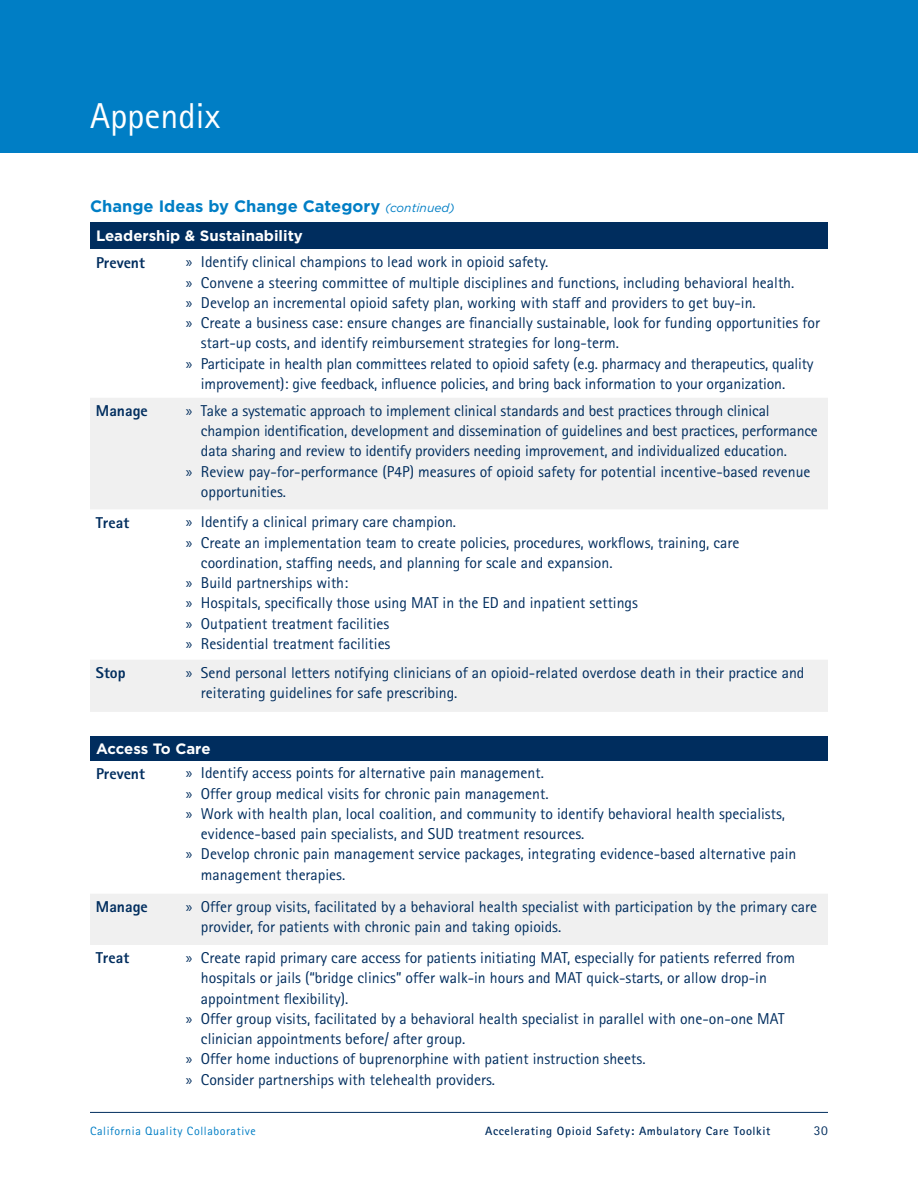
<style>
.page{position:relative;width:918px;height:1188px;background:#fff}
.page>*{position:absolute;margin:0;border:0;box-sizing:border-box;transform-origin:0 0}
.t1{font:36px "Rotis Sans Serif";color:#fff}
.t2{font:700 16.5px "Gotham";color:#007ec5}
.t3{font:15.75px/20.2px "Rotis Sans Serif";color:#002d5e}
.t4{font:800 15.75px "Rotis Sans Serif";color:#002d5e}
.t5{font:700 15px "Gotham";color:#fff}
.t6{font:13.5px "Rotis Sans Serif";color:#002d5e}
.t7{font:700 12px "Rotis Sans Serif";letter-spacing:.05em;color:#002d5e}
.t8{font:12px "Rotis Sans Serif";letter-spacing:.05em;color:#007ec5}
.s1{font-weight:400;font-style:italic;font-size:12px}
.s2{font-family:"Myriad Pro"}
</style>
<div class="page">
<hr style="left:90px;top:1112px;width:738px;height:1px;background:#002d5e">
<div style="left:90px;top:222px;width:738px;height:27px;background:#002d5e"></div>
<svg style="left:90px;top:398px;width:738px;height:314px;fill:#f0f0f0"></svg>
<div style="left:90px;top:736px;width:738px;height:24px;background:#002d5e"></div>
<div style="left:90px;top:894px;width:738px;height:51px;background:#f0f0f0"></div>
<div style="left:0;top:0;width:918px;height:153px;background:#007ec5"></div>
<h1 class="t1" style="left:90px;top:95px;width:132px">Appendix</h1>
<p class="t2" style="left:90px;top:196px;width:366px">Change Ideas by Change Category <span class="s1">(continued)</span></p>
<p class="t5" style="left:96px;top:227px;width:208px">Leadership &amp; Sustainability</p>
<p class="t4" style="left:96px;top:252px;width:50px">Prevent</p>
<p class="t3" style="left:186px;top:252px;width:364px"><span class="s2">»</span> Identify clinical champions to lead work in opioid safety.</p>
<p class="t3" style="left:186px;top:272px;width:610px"><span class="s2">»</span> Convene a steering committee of multiple disciplines and functions, including behavioral health.</p>
<p class="t3" style="left:186px;top:292px;width:571px"><span class="s2">»</span> Develop an incremental opioid safety plan, working with staff and providers to get buy-in.</p>
<p class="t3" style="left:186px;top:313px;width:635px"><span class="s2">»</span> Create a business case: ensure changes are financially sustainable, look for funding opportunities for</p>
<p class="t3" style="left:201px;top:333px;width:420px">start-up costs, and identify reimbursement strategies for long-term.</p>
<p class="t3" style="left:186px;top:353px;width:629px"><span class="s2">»</span> Participate in health plan committees related to opioid safety (e.g. pharmacy and therapeutics, quality</p>
<p class="t3" style="left:201px;top:373px;width:586px">improvement): give feedback, influence policies, and bring back information to your organization.</p>
<p class="t4" style="left:96px;top:401px;width:53px">Manage</p>
<p class="t3" style="left:186px;top:400px;width:585px"><span class="s2">»</span> Take a systematic approach to implement clinical standards and best practices through clinical</p>
<p class="t3" style="left:201px;top:421px;width:618px">champion identification, development and dissemination of guidelines and best practices, performance</p>
<p class="t3" style="left:201px;top:441px;width:587px">data sharing and review to identify providers needing improvement, and individualized education.</p>
<p class="t3" style="left:186px;top:461px;width:626px"><span class="s2">»</span> Review pay-for-performance (P4P) measures of opioid safety for potential incentive-based revenue</p>
<p class="t3" style="left:201px;top:481px;width:87px">opportunities.</p>
<p class="t4" style="left:96px;top:512px;width:35px">Treat</p>
<p class="t3" style="left:186px;top:512px;width:272px"><span class="s2">»</span> Identify a clinical primary care champion.</p>
<p class="t3" style="left:186px;top:532px;width:555px"><span class="s2">»</span> Create an implementation team to create policies, procedures, workflows, training, care</p>
<p class="t3" style="left:201px;top:552px;width:413px">coordination, staffing needs, and planning for scale and expansion.</p>
<p class="t3" style="left:186px;top:573px;width:164px"><span class="s2">»</span> Build partnerships with:</p>
<p class="t3" style="left:186px;top:593px;width:454px"><span class="s2">»</span> Hospitals, specifically those using MAT in the ED and inpatient settings</p>
<p class="t3" style="left:186px;top:613px;width:205px"><span class="s2">»</span> Outpatient treatment facilities</p>
<p class="t3" style="left:186px;top:633px;width:206px"><span class="s2">»</span> Residential treatment facilities</p>
<p class="t4" style="left:96px;top:663px;width:31px">Stop</p>
<p class="t3" style="left:201px;top:662px;width:605px;text-indent:-15px"><span class="s2">»</span> Send personal letters notifying clinicians of an opioid-related overdose death in their practice and reiterating guidelines for safe prescribing.</p>
<p class="t5" style="left:96px;top:740px;width:116px">Access To Care</p>
<p class="t4" style="left:96px;top:763px;width:50px">Prevent</p>
<p class="t3" style="left:186px;top:763px;width:359px"><span class="s2">»</span> Identify access points for alternative pain management.</p>
<p class="t3" style="left:186px;top:783px;width:364px"><span class="s2">»</span> Offer group medical visits for chronic pain management.</p>
<p class="t3" style="left:186px;top:803px;width:601px"><span class="s2">»</span> Work with health plan, local coalition, and community to identify behavioral health specialists,</p>
<p class="t3" style="left:201px;top:824px;width:385px">evidence-based pain specialists, and SUD treatment resources.</p>
<p class="t3" style="left:186px;top:844px;width:612px"><span class="s2">»</span> Develop chronic pain management service packages, integrating evidence-based alternative pain</p>
<p class="t3" style="left:201px;top:864px;width:146px">management therapies.</p>
<p class="t4" style="left:96px;top:897px;width:53px">Manage</p>
<p class="t3" style="left:201px;top:896px;width:618px;text-indent:-15px"><span class="s2">»</span> Offer group visits, facilitated by a behavioral health specialist with participation by the primary care provider, for patients with chronic pain and taking opioids.</p>
<p class="t4" style="left:96px;top:948px;width:35px">Treat</p>
<p class="t3" style="left:186px;top:947px;width:611px"><span class="s2">»</span> Create rapid primary care access for patients initiating MAT, especially for patients referred from</p>
<p class="t3" style="left:201px;top:968px;width:567px">hospitals or jails (“bridge clinics” offer walk-in hours and MAT quick-starts, or allow drop-in</p>
<p class="t3" style="left:201px;top:988px;width:149px">appointment flexibility).</p>
<p class="t3" style="left:186px;top:1008px;width:600px"><span class="s2">»</span> Offer group visits, facilitated by a behavioral health specialist in parallel with one-on-one MAT</p>
<p class="t3" style="left:201px;top:1028px;width:266px">clinician appointments before/ after group.</p>
<p class="t3" style="left:186px;top:1049px;width:461px"><span class="s2">»</span> Offer home inductions of buprenorphine with patient instruction sheets.</p>
<p class="t3" style="left:186px;top:1069px;width:311px"><span class="s2">»</span> Consider partnerships with telehealth providers.</p>
<p class="t8" style="left:90px;top:1124px;width:167px">California Quality Collaborative</p>
<p class="t7" style="left:485px;top:1124px;width:287px">Accelerating Opioid Safety: Ambulatory Care Toolkit</p>
<p class="t6" style="left:814px;top:1123px;width:16px">30</p>
</div>
